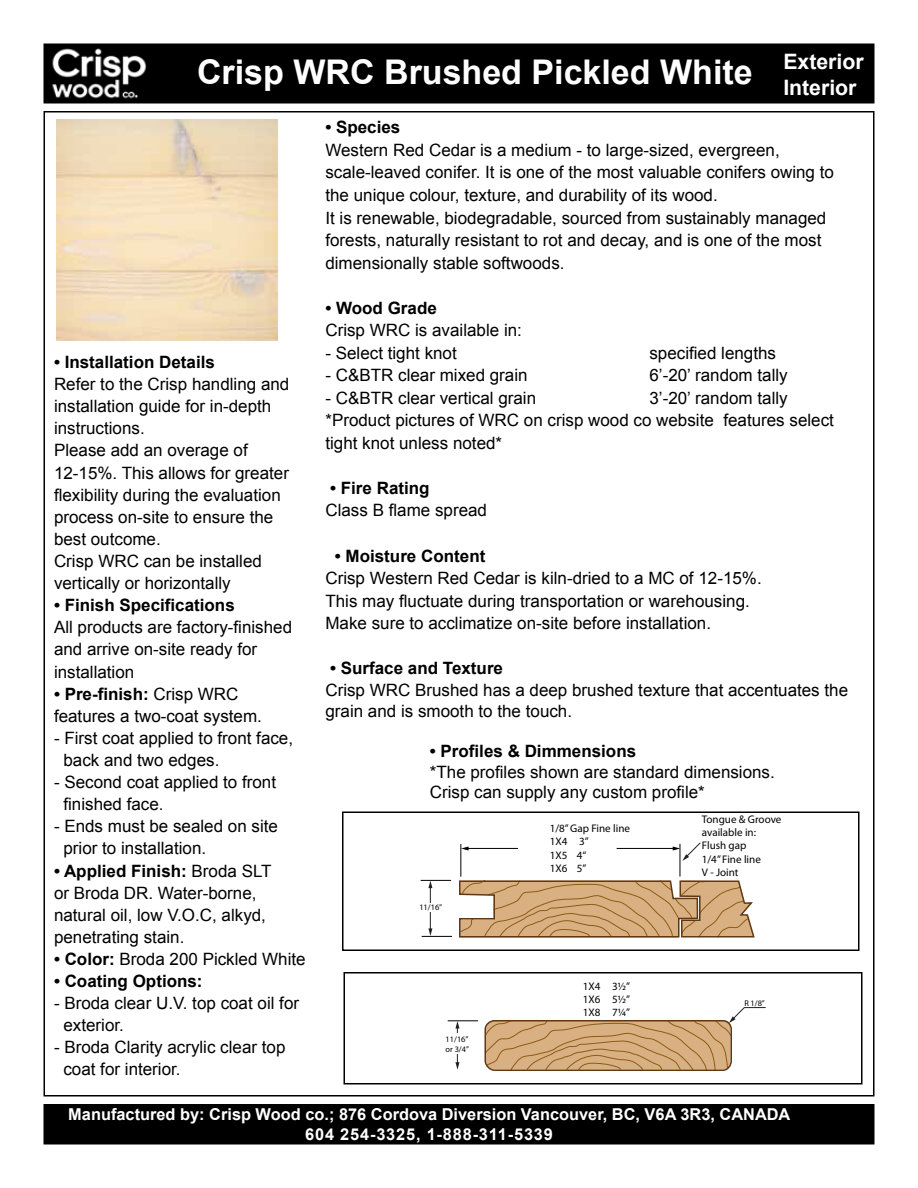
<style>
.page{position:relative;width:918px;height:1188px;background:#fff}
.page>*{position:absolute;margin:0;border:0;box-sizing:border-box;transform-origin:0 0}
.t1{font:700 34.05px "Arial";color:#fff}
.t2{font:700 21.3px "Arial";color:#fff}
.t3{font:16.95px/22px "Arial";color:#000}
.t4{font:700 16.95px "Arial";color:#000}
.t5{font:700 16.35px/19.6px "Arial";color:#fff;text-align:center}
.t6{font:11.1px/13.2px "Myriad Pro";color:#000}
.t7{font:8.25px/9.9px "Myriad Pro";color:#000}
.s1{font-weight:700}
</style>
<div class="page">
<div style="left:344px;top:972px;width:518px;height:112px;border:2px solid #000"></div>
<hr style="left:448px;top:1020px;width:30px;height:1px;background:#000">
<svg style="left:484px;top:1007px;width:282px;height:64px"></svg>
<hr style="left:457px;top:1027px;width:1px;height:37px;background:#231f20">
<svg style="left:455px;top:1021px;width:4px;height:8px"></svg>
<svg style="left:455px;top:1062px;width:4px;height:8px"></svg>
<div style="left:453px;top:1034px;width:7px;height:20px;background:#fff"></div>
<hr style="left:430px;top:887px;width:1px;height:43px;background:#231f20">
<svg style="left:428px;top:881px;width:4px;height:7px"></svg>
<svg style="left:428px;top:928px;width:4px;height:8px"></svg>
<div style="left:418px;top:903px;width:24px;height:9px;background:#fff"></div>
<hr style="left:421px;top:880px;width:30px;height:1px;background:#000">
<hr style="left:422px;top:936px;width:30px;height:1px;background:#000">
<hr style="left:680px;top:844px;width:1px;height:32px;background:#000">
<svg style="left:459px;top:880px;width:296px;height:58px"></svg>
<hr style="left:460px;top:844px;width:1px;height:33px;background:#000">
<hr style="left:617px;top:848px;width:57px;height:1px;background:#000">
<svg style="left:673px;top:842px;width:28px;height:19px"></svg>
<hr style="left:467px;top:848px;width:51px;height:1px;background:#000">
<svg style="left:461px;top:847px;width:8px;height:4px"></svg>
<div style="left:342px;top:812px;width:518px;height:139px;border:2px solid #000"></div>
<div style="left:44px;top:44px;width:830px;height:60px;background:#000;border:2px solid #000"></div>
<img style="left:45px;top:43px;width:106px;height:85px">
<div style="left:44px;top:1104px;width:830px;height:40px;background:#000"></div>
<p class="t2" style="left:783px;top:48px;width:82px">Exterior</p>
<h1 class="t1" style="left:197px;top:50px;width:661px">Crisp WRC Brushed Pickled White <sub>Interior</sub></h1>
<p class="t4" style="left:54px;top:351px;width:162px">• Installation Details</p>
<p class="t3" style="left:54px;top:373px;width:237px">Refer to the Crisp handling and installation guide for in-depth instructions.<br>Please add an overage of<br>12-15%. This allows for greater flexibility during the evaluation process on-site to ensure the best outcome.<br>Crisp WRC can be installed vertically or horizontally</p>
<p class="t4" style="left:54px;top:594px;width:182px">• Finish Specifications</p>
<p class="t3" style="left:54px;top:616px;width:240px">All products are factory-finished and arrive on-site ready for installation</p>
<p class="t3" style="left:54px;top:683px;width:209px"><span class="s1">• Pre-finish:</span> Crisp WRC features a two-coat system.</p>
<p class="t3" style="left:63px;top:727px;width:231px;text-indent:-9px">- First coat applied to front face, back and two edges.</p>
<p class="t3" style="left:63px;top:771px;width:214px;text-indent:-9px">- Second coat applied to front finished face.</p>
<p class="t3" style="left:63px;top:815px;width:216px;text-indent:-9px">- Ends must be sealed on site prior to installation.</p>
<p class="t3" style="left:54px;top:860px;width:219px"><span class="s1">• Applied Finish:</span> Broda SLT or Broda DR. Water-borne, natural oil, low V.O.C, alkyd, penetrating stain.</p>
<p class="t3" style="left:54px;top:948px;width:253px"><span class="s1">• Color:</span> Broda 200 Pickled White</p>
<p class="t4" style="left:54px;top:970px;width:150px">• Coating Options:</p>
<p class="t3" style="left:63px;top:992px;width:237px;text-indent:-9px">- Broda clear U.V. top coat oil for exterior.</p>
<p class="t3" style="left:63px;top:1037px;width:224px;text-indent:-9px">- Broda Clarity acrylic clear top coat for interior.</p>
<p class="t4" style="left:325px;top:116px;width:76px">• Species</p>
<p class="t3" style="left:325px;top:139px;width:510px;line-height:22.5px">Western Red Cedar is a medium - to large-sized, evergreen, scale-leaved conifer. It is one of the most valuable conifers owing to the unique colour, texture, and durability of its wood.<br>It is renewable, biodegradable, sourced from sustainably managed forests, naturally resistant to rot and decay, and is one of the most dimensionally stable softwoods.</p>
<p class="t4" style="left:325px;top:296px;width:113px">• Wood Grade</p>
<p class="t3" style="left:325px;top:319px;width:198px">Crisp WRC is available in:</p>
<p class="t3" style="left:325px;top:342px;width:133px">- Select tight knot</p>
<p class="t3" style="left:649px;top:342px;width:128px">specified lengths</p>
<p class="t3" style="left:325px;top:364px;width:204px">- C&amp;BTR clear mixed grain</p>
<p class="t3" style="left:649px;top:364px;width:140px">6’-20’ random tally</p>
<p class="t3" style="left:325px;top:387px;width:212px">- C&amp;BTR clear vertical grain</p>
<p class="t3" style="left:325px;top:387px;width:510px;line-height:22.5px;text-indent:324px">3’-20’ random tally *Product pictures of WRC on crisp wood co website features select tight knot unless noted*</p>
<p class="t4" style="left:330px;top:477px;width:101px">• Fire Rating</p>
<p class="t3" style="left:325px;top:500px;width:163px">Class B flame spread</p>
<p class="t4" style="left:335px;top:544px;width:152px">• Moisture Content</p>
<p class="t3" style="left:325px;top:567px;width:438px;line-height:22.5px">Crisp Western Red Cedar is kiln-dried to a MC of 12-15%.<br>This may fluctuate during transportation or warehousing.<br>Make sure to acclimatize on-site before installation.</p>
<p class="t4" style="left:330px;top:657px;width:174px">• Surface and Texture</p>
<p class="t3" style="left:325px;top:679px;width:524px;line-height:21.3px">Crisp WRC Brushed has a deep brushed texture that accentuates the grain and is smooth to the touch.</p>
<p class="t4" style="left:430px;top:740px;width:208px">• Profiles &amp; Dimmensions</p>
<p class="t3" style="left:430px;top:762px;width:347px;line-height:20.4px">*The profiles shown are standard dimensions.<br>Crisp can supply any custom profile*</p>
<p class="t7" style="left:419px;top:902px;width:24px">11/16”</p>
<p class="t7" style="left:446px;top:1034px;width:25px">11/16” or 3/4”</p>
<p class="t6" style="left:550px;top:822px;width:82px">1/8” Gap Fine line<br>1X4 3”<br>1X5 4“<br>1X6 5”</p>
<p class="t6" style="left:583px;top:979px;width:49px;text-align:justify">1X4 3½” 1X6 5½” 1X8 7¼”</p>
<p class="t6" style="left:702px;top:812px;width:81px">Tongue &amp; Groove available in:<br>Flush gap<br>1/4” Fine line<br>V - Joint</p>
<p class="t7" style="left:744px;top:998px;width:22px">R 1/8”</p>
<p class="t5" style="left:68px;top:1105px;width:724px">Manufactured by: Crisp Wood co.; 876 Cordova Diversion Vancouver, BC, V6A 3R3, CANADA<br>604 254-3325, 1-888-311-5339</p>
</div>
